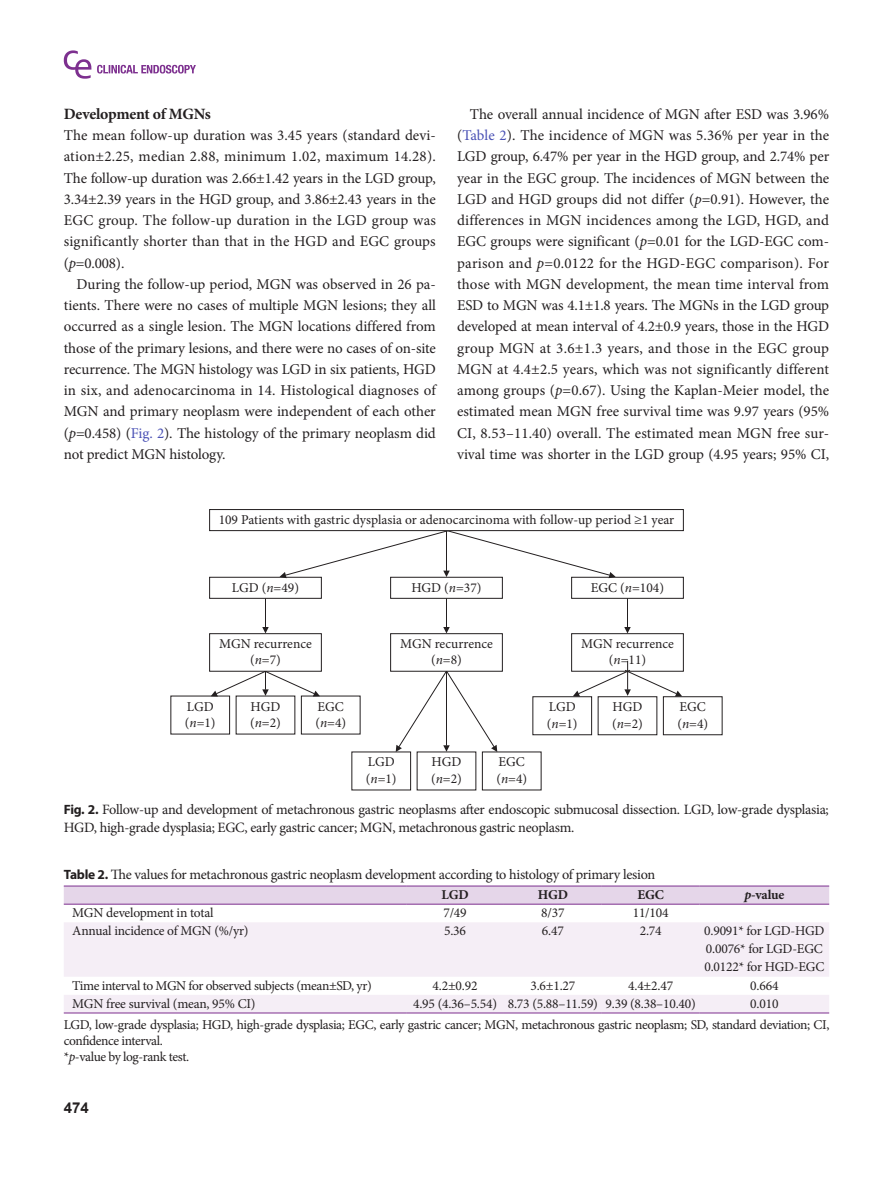
<style>
.page{position:relative;width:893px;height:1191px;background:#fff}
.page>*{position:absolute;margin:0;border:0;box-sizing:border-box;transform-origin:0 0}
.body-sub-title{font:700 15.75px "Minion Pro";letter-spacing:-.02em;color:#231f20}
.body{font:15px/21.3px "Minion Pro";letter-spacing:-.005em;color:#231f20;text-align:justify}
.t1{font:700 15px "Arial";color:#231f20}
.fig-caption{font:14.25px/18px "Minion Pro";letter-spacing:-.02em;color:#231f20}
.table-caption{font:14.25px "Minion Pro";letter-spacing:-.02em;color:#231f20}
.tbody{font:13.5px "Minion Pro";letter-spacing:-.015em;color:#231f20}
.table-wrap-foot{font:13.5px/16.5px "Minion Pro";letter-spacing:-.02em;color:#231f20}
.table-wrap-foot-2{font:13.5px/16.5px "Minion Pro";color:#231f20;text-align:center}
.tbody_heading{font:700 13.5px "Minion Pro";letter-spacing:-.015em;color:#231f20}
.s1{font-style:italic}
.s2{color:#4a51b5}
.s3{font-family:"Myriad Pro";font-weight:700;font-size:13.5px}
</style>
<div class="page">
<div style="left:209px;top:577px;width:113px;height:21px;border:1px solid #231f20"></div>
<div style="left:533px;top:696px;width:59px;height:39px;border:1px solid #231f20"></div>
<div style="left:598px;top:696px;width:59px;height:39px;border:1px solid #231f20"></div>
<div style="left:663px;top:696px;width:59px;height:39px;border:1px solid #231f20"></div>
<div style="left:571px;top:577px;width:113px;height:21px;border:1px solid #231f20"></div>
<div style="left:571px;top:633px;width:113px;height:38px;border:1px solid #231f20"></div>
<svg style="left:443px;top:598px;width:7px;height:35px"></svg>
<svg style="left:396px;top:671px;width:101px;height:81px"></svg>
<svg style="left:624px;top:598px;width:7px;height:35px"></svg>
<svg style="left:262px;top:598px;width:7px;height:35px"></svg>
<svg style="left:211px;top:671px;width:109px;height:25px"></svg>
<svg style="left:573px;top:661px;width:109px;height:35px"></svg>
<svg style="left:280px;top:531px;width:336px;height:47px"></svg>
<div style="left:209px;top:509px;width:475px;height:22px;border:1px solid #231f20"></div>
<div style="left:209px;top:633px;width:113px;height:38px;border:1px solid #231f20"></div>
<div style="left:390px;top:633px;width:113px;height:38px;border:1px solid #231f20"></div>
<svg style="left:64px;top:886px;width:765px;height:18px;background:#dfcde4"></svg>
<svg style="left:64px;top:922px;width:765px;height:90px;fill:#f5eef6"></svg>
<hr style="left:64px;top:1012px;width:342px;height:1px;background:#7d308f">
<hr style="left:406px;top:1012px;width:98px;height:1px;background:#7d308f">
<hr style="left:504px;top:1012px;width:98px;height:1px;background:#7d308f">
<hr style="left:602px;top:1012px;width:98px;height:1px;background:#7d308f">
<hr style="left:700px;top:1012px;width:129px;height:1px;background:#7d308f">
<hr style="left:64px;top:885px;width:342px;height:1px;background:#7d308f">
<hr style="left:406px;top:885px;width:98px;height:1px;background:#7d308f">
<hr style="left:504px;top:885px;width:98px;height:1px;background:#7d308f">
<hr style="left:602px;top:885px;width:98px;height:1px;background:#7d308f">
<hr style="left:700px;top:885px;width:129px;height:1px;background:#7d308f">
<hr style="left:64px;top:904px;width:342px;height:1px;background:#7d308f">
<hr style="left:406px;top:904px;width:98px;height:1px;background:#7d308f">
<hr style="left:504px;top:904px;width:98px;height:1px;background:#7d308f">
<hr style="left:602px;top:904px;width:98px;height:1px;background:#7d308f">
<hr style="left:700px;top:904px;width:129px;height:1px;background:#7d308f">
<svg style="left:97px;top:65px;width:99px;height:8px"></svg>
<svg style="left:64px;top:50px;width:27px;height:29px"></svg>
<p class="body-sub-title" style="left:64px;top:103px;width:149px">Development of MGNs</p>
<p class="body" style="left:64px;top:125px;width:374px">The mean follow-up duration was 3.45 years (standard devi&shy;ation±2.25, median 2.88, minimum 1.02, maximum 14.28).<br>The follow-up duration was 2.66±1.42 years in the LGD group, 3.34±2.39 years in the HGD group, and 3.86±2.43 years in the EGC group. The follow-up duration in the LGD group was significantly shorter than that in the HGD and EGC groups (<span class="s1">p</span>=0.008).</p>
<p class="body" style="left:64px;top:273px;width:374px;text-indent:13px">During the follow-up period, MGN was observed in 26 pa&shy;tients. There were no cases of multiple MGN lesions; they all occurred as a single lesion. The MGN locations differed from those of the primary lesions, and there were no cases of on-site recurrence. The MGN histology was LGD in six patients, HGD in six, and adenocarcinoma in 14. Histological diagnoses of MGN and primary neoplasm were independent of each other (<span class="s1">p</span>=0.458) (<span class="s2">Fig. 2</span>). The histology of the primary neoplasm did not predict MGN histology.</p>
<p class="body" style="left:457px;top:103px;width:374px;text-indent:13px">The overall annual incidence of MGN after ESD was 3.96% (<span class="s2">Table 2</span>). The incidence of MGN was 5.36% per year in the LGD group, 6.47% per year in the HGD group, and 2.74% per year in the EGC group. The incidences of MGN between the LGD and HGD groups did not differ (<span class="s1">p</span>=0.91). However, the differences in MGN incidences among the LGD, HGD, and EGC groups were significant (<span class="s1">p</span>=0.01 for the LGD-EGC com&shy;parison and <span class="s1">p</span>=0.0122 for the HGD-EGC comparison). For those with MGN development, the mean time interval from ESD to MGN was 4.1±1.8 years. The MGNs in the LGD group developed at mean interval of 4.2±0.9 years, those in the HGD group MGN at 3.6±1.3 years, and those in the EGC group MGN at 4.4±2.5 years, which was not significantly different among groups (<span class="s1">p</span>=0.67). Using the Kaplan-Meier model, the estimated mean MGN free survival time was 9.97 years (95% CI, 8.53–11.40) overall. The estimated mean MGN free sur&shy;vival time was shorter in the LGD group (4.95 years; 95% CI,</p>
<p class="table-wrap-foot-2" style="left:219px;top:511px;width:457px">109 Patients with gastric dysplasia or adenocarcinoma with follow-up period ≥1 year</p>
<p class="table-wrap-foot" style="left:232px;top:579px;width:69px">LGD (<span class="s1">n</span>=49)</p>
<p class="table-wrap-foot" style="left:411px;top:579px;width:72px">HGD (<span class="s1">n</span>=37)</p>
<p class="table-wrap-foot" style="left:591px;top:579px;width:75px">EGC (<span class="s1">n</span>=104)</p>
<p class="table-wrap-foot-2" style="left:219px;top:635px;width:94px">MGN recurrence (<span class="s1">n</span>=7)</p>
<p class="table-wrap-foot-2" style="left:400px;top:635px;width:94px">MGN recurrence (<span class="s1">n</span>=8)</p>
<p class="table-wrap-foot" style="left:185px;top:698px;width:32px">LGD (<span class="s1">n</span>=1)</p>
<p class="table-wrap-foot" style="left:250px;top:698px;width:32px">HGD (<span class="s1">n</span>=2)</p>
<p class="table-wrap-foot" style="left:315px;top:698px;width:32px">EGC (<span class="s1">n</span>=4)</p>
<p class="table-wrap-foot" style="left:366px;top:754px;width:32px">LGD (<span class="s1">n</span>=1)</p>
<p class="table-wrap-foot" style="left:431px;top:754px;width:32px">HGD (<span class="s1">n</span>=2)</p>
<p class="table-wrap-foot" style="left:496px;top:754px;width:32px">EGC (<span class="s1">n</span>=4)</p>
<p class="table-wrap-foot-2" style="left:581px;top:635px;width:94px">MGN recurrence (<span class="s1">n</span>=11)</p>
<p class="table-wrap-foot" style="left:547px;top:698px;width:32px">LGD (<span class="s1">n</span>=1)</p>
<p class="table-wrap-foot" style="left:612px;top:698px;width:32px">HGD (<span class="s1">n</span>=2)</p>
<p class="table-wrap-foot" style="left:677px;top:698px;width:32px">EGC (<span class="s1">n</span>=4)</p>
<p class="fig-caption" style="left:64px;top:801px;width:767px"><span class="s3">Fig. 2.</span> Follow-up and development of metachronous gastric neoplasms after endoscopic submucosal dissection. LGD, low-grade dysplasia;<br>HGD, high-grade dysplasia; EGC, early gastric cancer; MGN, metachronous gastric neoplasm.</p>
<p class="table-caption" style="left:64px;top:865px;width:593px"><span class="s3">Table 2.</span> The values for metachronous gastric neoplasm development according to histology of primary lesion</p>
<p class="tbody_heading" style="left:441px;top:885px;width:29px">LGD</p>
<p class="tbody_heading" style="left:538px;top:885px;width:32px">HGD</p>
<p class="tbody_heading" style="left:637px;top:885px;width:28px">EGC</p>
<p class="tbody_heading" style="left:744px;top:885px;width:42px"><span class="s1">p</span>-value</p>
<p class="tbody" style="left:72px;top:903px;width:143px">MGN development in total</p>
<p class="tbody" style="left:443px;top:903px;width:25px">7/49</p>
<p class="tbody" style="left:541px;top:903px;width:25px">8/37</p>
<p class="tbody" style="left:633px;top:903px;width:37px">11/104</p>
<p class="tbody" style="left:72px;top:921px;width:178px">Annual incidence of MGN (%/yr)</p>
<p class="tbody" style="left:444px;top:921px;width:23px">5.36</p>
<p class="tbody" style="left:542px;top:921px;width:23px">6.47</p>
<p class="tbody" style="left:640px;top:921px;width:23px">2.74</p>
<p class="tbody" style="left:704px;top:921px;width:122px">0.9091* for LGD-HGD</p>
<p class="tbody" style="left:706px;top:940px;width:118px">0.0076* for LGD-EGC</p>
<p class="tbody" style="left:704px;top:958px;width:121px">0.0122* for HGD-EGC</p>
<p class="tbody" style="left:72px;top:976px;width:301px">Time interval to MGN for observed subjects (mean±SD, yr)</p>
<p class="tbody" style="left:433px;top:976px;width:46px">4.2±0.92</p>
<p class="tbody" style="left:530px;top:976px;width:46px">3.6±1.27</p>
<p class="tbody" style="left:628px;top:976px;width:46px">4.4±2.47</p>
<p class="tbody" style="left:750px;top:976px;width:30px">0.664</p>
<p class="tbody" style="left:72px;top:994px;width:185px">MGN free survival (mean, 95% CI)</p>
<p class="tbody" style="left:413px;top:994px;width:85px">4.95 (4.36–5.54)</p>
<p class="tbody" style="left:508px;top:994px;width:92px">8.73 (5.88–11.59)</p>
<p class="tbody" style="left:606px;top:994px;width:92px">9.39 (8.38–10.40)</p>
<p class="tbody" style="left:750px;top:994px;width:30px">0.010</p>
<p class="table-wrap-foot" style="left:64px;top:1016px;width:767px">LGD, low-grade dysplasia; HGD, high-grade dysplasia; EGC, early gastric cancer; MGN, metachronous gastric neoplasm; SD, standard deviation; CI, confidence interval.</p>
<p class="table-wrap-foot" style="left:64px;top:1048px;width:127px">*<span class="s1">p</span>-value by log-rank test.</p>
<p class="t1" style="left:64px;top:1096px;width:27px">474</p>
</div>
